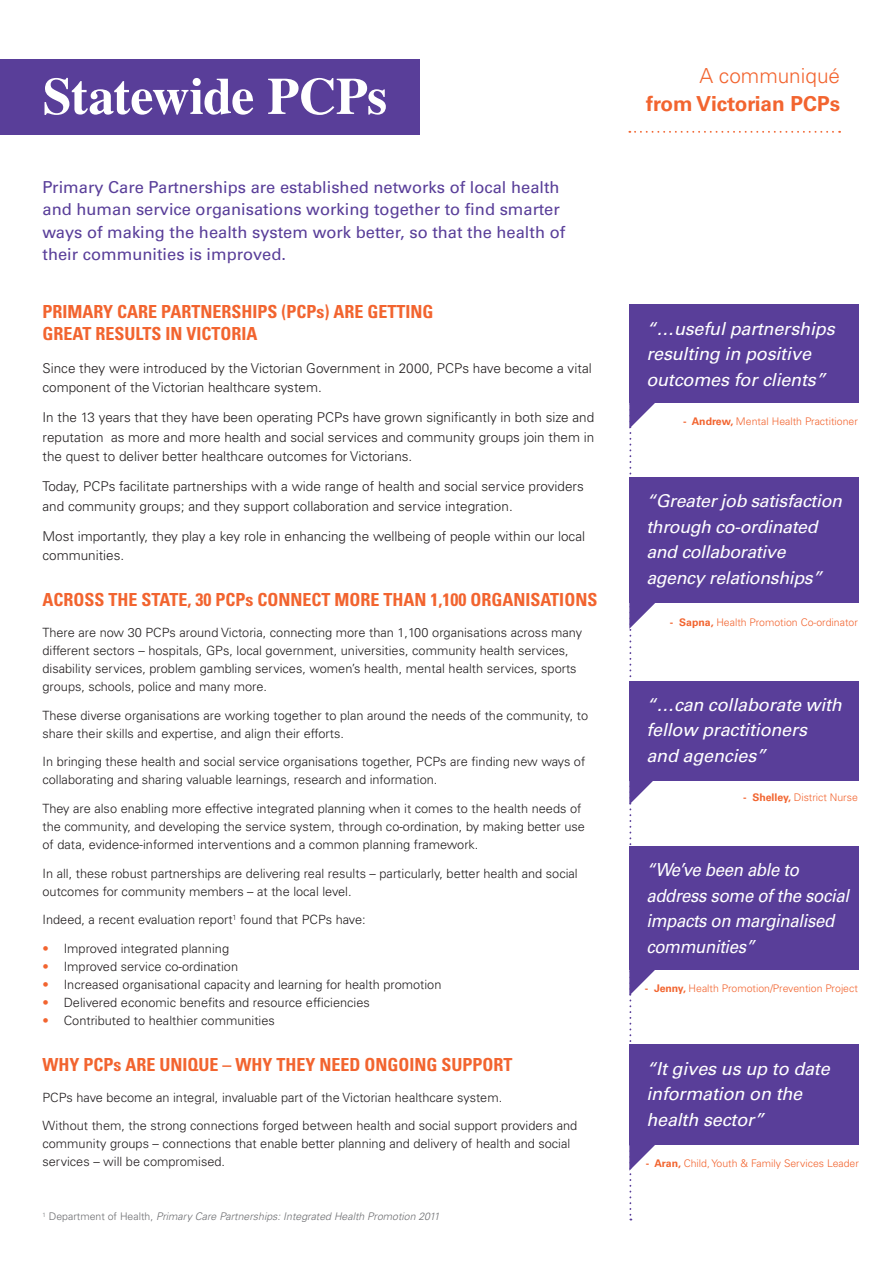
<style>
.page{position:relative;width:893px;height:1263px;background:#fff}
.page>*{position:absolute;margin:0;border:0;box-sizing:border-box;transform-origin:0 0}
.t1{font:700 52.05px "Times LT Std";letter-spacing:-.015em;color:#fff}
.t2{font:700 20.7px "Univers LT Std";color:#f2642f}
.t3{font:300 20.7px "Univers LT Std";color:#f2642f}
.Sub_head{font:700 condensed 18px/22.5px "Univers LT Std";color:#f2642f}
.t4{font:italic 18px/25.5px "Univers LT Std";letter-spacing:-.01em;color:#fff}
.t5{font:italic 18px/25.5px "Univers LT Std";letter-spacing:-.01em;color:#fff;scale:.93 1}
.t6{font:italic 17.7px/25.5px "Univers LT Std";letter-spacing:-.02em;color:#fff}
.t7{font:16.5px/22.5px "Univers LT Std";color:#593e99}
.t8{font:300 13.5px/19.5px "Univers LT Std";color:#231f20}
.Body{font:300 12.75px/18px "Univers LT Std";color:#231f20}
.t9{font:300 10.5px "Univers LT Std";color:#f2642f}
.Body-2{font:italic 300 10.5px "Univers LT Std";color:#6c6d70}
.s1{color:#f2642f}
.s2{font-style:normal}
.s3{font-weight:700}
</style>
<div class="page">
<svg style="left:629px;top:131px;width:211px;height:2px"></svg>
<div style="left:629px;top:477px;width:230px;height:126px;background:#593e99"></div>
<div style="left:629px;top:305px;width:230px;height:98px;background:#593e99"></div>
<div style="left:629px;top:681px;width:230px;height:99px;background:#593e99"></div>
<div style="left:0;top:60px;width:419px;height:75px;background:#593e99"></div>
<div style="left:629px;top:1045px;width:230px;height:100px;background:#593e99"></div>
<div style="left:629px;top:846px;width:230px;height:124px;background:#593e99"></div>
<svg style="left:629px;top:403px;width:27px;height:817px"></svg>
<p class="t1" style="left:43px;top:65px;width:346px">Statewide PCPs</p>
<p class="t7" style="left:43px;top:176px;width:524px">Primary Care Partnerships are established networks of local health and human service organisations working together to find smarter ways of making the health system work better, so that the health of their communities is improved.</p>
<p class="Sub_head" style="left:43px;top:300px;width:392px">PRIMARY CARE PARTNERSHIPS (PCPs) ARE GETTING<br>GREAT RESULTS IN VICTORIA</p>
<p class="t8" style="left:43px;top:358px;width:551px">Since they were introduced by the Victorian Government in 2000, PCPs have become a vital component of the Victorian healthcare system.</p>
<p class="t8" style="left:43px;top:408px;width:553px;text-align:justify">In the 13 years that they have been operating PCPs have grown significantly in both size and reputation as more and more health and social services and community groups join them in the quest to deliver better healthcare outcomes for Victorians.</p>
<p class="t8" style="left:43px;top:477px;width:543px">Today, PCPs facilitate partnerships with a wide range of health and social service providers and community groups; and they support collaboration and service integration.</p>
<p class="t8" style="left:43px;top:526px;width:544px">Most importantly, they play a key role in enhancing the wellbeing of people within our local communities.</p>
<p class="Sub_head" style="left:43px;top:589px;width:556px">ACROSS THE STATE, 30 PCPs CONNECT MORE THAN 1,100 ORGANISATIONS</p>
<p class="Body" style="left:43px;top:624px;width:541px">There are now 30 PCPs around Victoria, connecting more than 1,100 organisations across many different sectors – hospitals, GPs, local government, universities, community health services, disability services, problem gambling services, women’s health, mental health services, sports groups, schools, police and many more.</p>
<p class="Body" style="left:43px;top:706px;width:547px">These diverse organisations are working together to plan around the needs of the community, to share their skills and expertise, and align their efforts.</p>
<p class="Body" style="left:43px;top:753px;width:544px">In bringing these health and social service organisations together, PCPs are finding new ways of collaborating and sharing valuable learnings, research and information.</p>
<p class="Body" style="left:43px;top:799px;width:544px">They are also enabling more effective integrated planning when it comes to the health needs of the community, and developing the service system, through co-ordination, by making better use of data, evidence-informed interventions and a common planning framework.</p>
<p class="Body" style="left:43px;top:864px;width:537px">In all, these robust partnerships are delivering real results – particularly, better health and social outcomes for community members – at the local level.</p>
<p class="Body" style="left:43px;top:911px;width:325px">Indeed, a recent evaluation report<sup>1</sup> found that PCPs have:</p>
<p class="Body" style="left:43px;top:939px;width:188px"><span class="s1">•</span> Improved integrated planning</p>
<p class="Body" style="left:43px;top:957px;width:197px"><span class="s1">•</span> Improved service co-ordination</p>
<p class="Body" style="left:43px;top:975px;width:400px"><span class="s1">•</span> Increased organisational capacity and learning for health promotion</p>
<p class="Body" style="left:43px;top:993px;width:329px"><span class="s1">•</span> Delivered economic benefits and resource efficiencies</p>
<p class="Body" style="left:43px;top:1011px;width:234px"><span class="s1">•</span> Contributed to healthier communities</p>
<p class="Sub_head" style="left:43px;top:1053px;width:472px">WHY PCPs ARE UNIQUE – WHY THEY NEED ONGOING SUPPORT</p>
<p class="Body" style="left:43px;top:1088px;width:461px">PCPs have become an integral, invaluable part of the Victorian healthcare system.</p>
<p class="Body" style="left:43px;top:1117px;width:536px">Without them, the strong connections forged between health and social support providers and community groups – connections that enable better planning and delivery of health and social services – will be compromised.</p>
<p class="Body-2" style="left:43px;top:1210px;width:399px"><sup>1</sup> <span class="s2">Department of Health,</span> Primary Care Partnerships: Integrated Health Promotion 2011</p>
<p class="t3" style="left:699px;top:63px;width:142px">A communiqué</p>
<p class="t2" style="left:646px;top:91px;width:195px">from Victorian PCPs</p>
<p class="t4" style="left:646px;top:316px;width:190px">“…useful partnerships resulting in positive outcomes for clients”</p>
<p class="t9" style="left:683px;top:415px;width:176px"><span class="s3">- Andrew,</span> Mental Health Practitioner</p>
<p class="t6" style="left:646px;top:488px;width:197px">“Greater job satisfaction through co-ordinated and collaborative agency relationships”</p>
<p class="t9" style="left:670px;top:616px;width:189px"><span class="s3">- Sapna,</span> Health Promotion Co-ordinator</p>
<p class="t4" style="left:646px;top:692px;width:197px">“…can collaborate with fellow practitioners and agencies”</p>
<p class="t9" style="left:743px;top:791px;width:116px"><span class="s3">- Shelley,</span> District Nurse</p>
<p class="t5" style="left:646px;top:857px;width:166px">“We’ve been able to</p>
<p class="t5" style="left:646px;top:883px;width:220px">address some of the social impacts on marginalised communities”</p>
<p class="t9" style="left:645px;top:982px;width:215px"><span class="s3">- Jenny,</span> Health Promotion/Prevention Project</p>
<p class="t4" style="left:646px;top:1056px;width:185px">“It gives us up to date information on the health sector”</p>
<p class="t9" style="left:646px;top:1157px;width:215px"><span class="s3">- Aran,</span> Child, Youth &amp; Family Services Leader</p>
</div>
